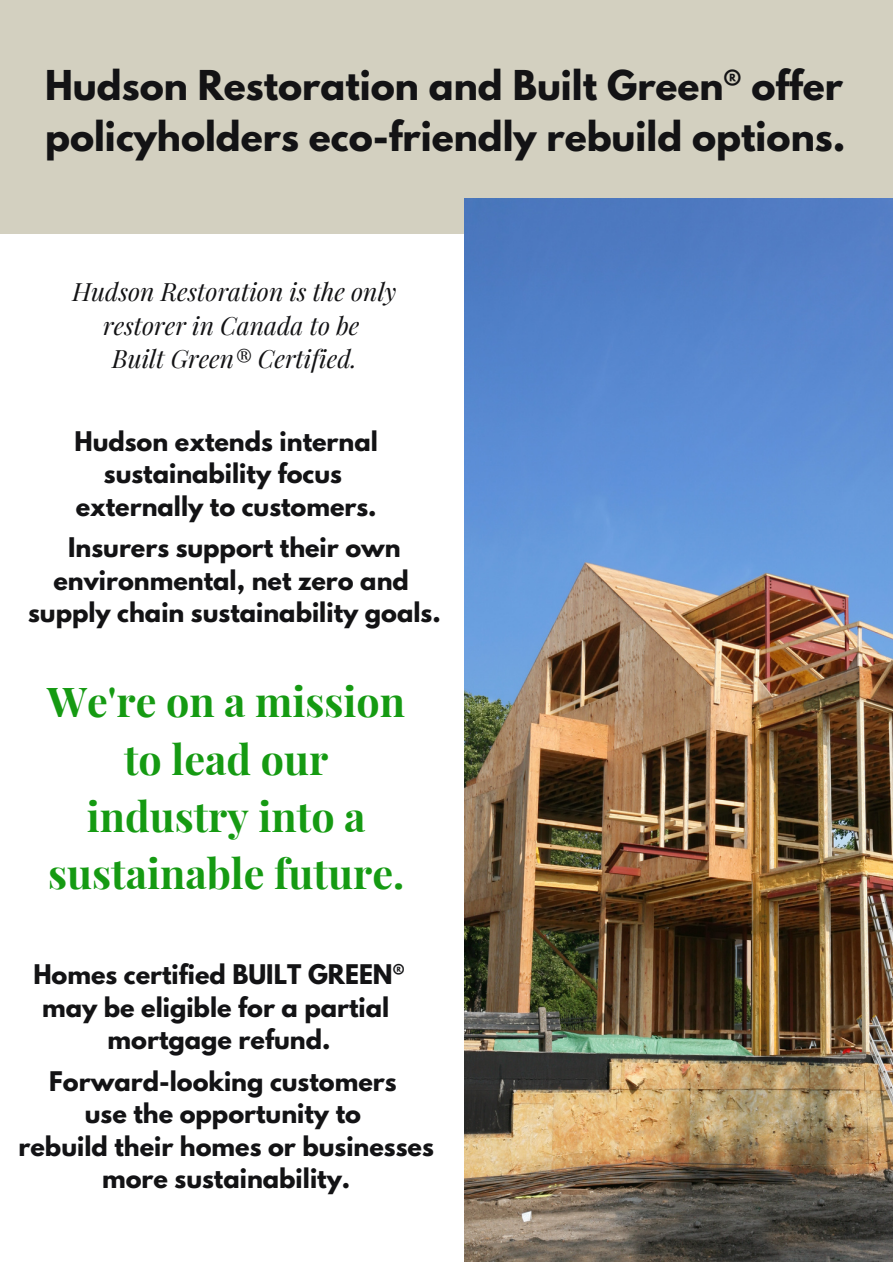
<style>
.page{position:relative;width:893px;height:1264px;background:#fff}
.page>*{position:absolute;margin:0;border:0;box-sizing:border-box;transform-origin:0 0}
.t1{font:700 41.25px/57.3px "Playfair Display";color:#12990f;text-align:center}
.t2{font:700 36.45px/50.6px "League Spartan";color:#131315}
.t3{font:italic 24.75px/33.8px "Playfair Display";color:#131315;text-align:center}
.t4{font:700 24px/32.5px "League Spartan";color:#131315;text-align:center}
</style>
<div class="page">
<div style="left:0;top:0;width:892px;height:234px;background:#d3d0c0"></div>
<img style="left:464px;top:198px;width:428px;height:1063px">
<h2 class="t2" style="left:45px;top:65px;width:801px">Hudson Restoration and Built Green® offer policyholders eco-friendly rebuild options.</h2>
<p class="t3" style="left:73px;top:274px;width:325px">Hudson Restoration is the only restorer in Canada to be<br>Built Green® Certified.</p>
<p class="t4" style="left:74px;top:427px;width:305px">Hudson extends internal sustainability focus externally to customers.</p>
<p class="t4" style="left:28px;top:534px;width:414px">Insurers support their own environmental, net zero and supply chain sustainability goals.</p>
<h1 class="t1" style="left:47px;top:671px;width:359px">We're on a mission to lead our industry into a sustainable future.</h1>
<p class="t4" style="left:33px;top:961px;width:373px">Homes certified BUILT GREEN® may be eligible for a partial mortgage refund.</p>
<p class="t4" style="left:19px;top:1067px;width:416px">Forward-looking customers<br>use the opportunity to<br>rebuild their homes or businesses more sustainability.</p>
</div>
